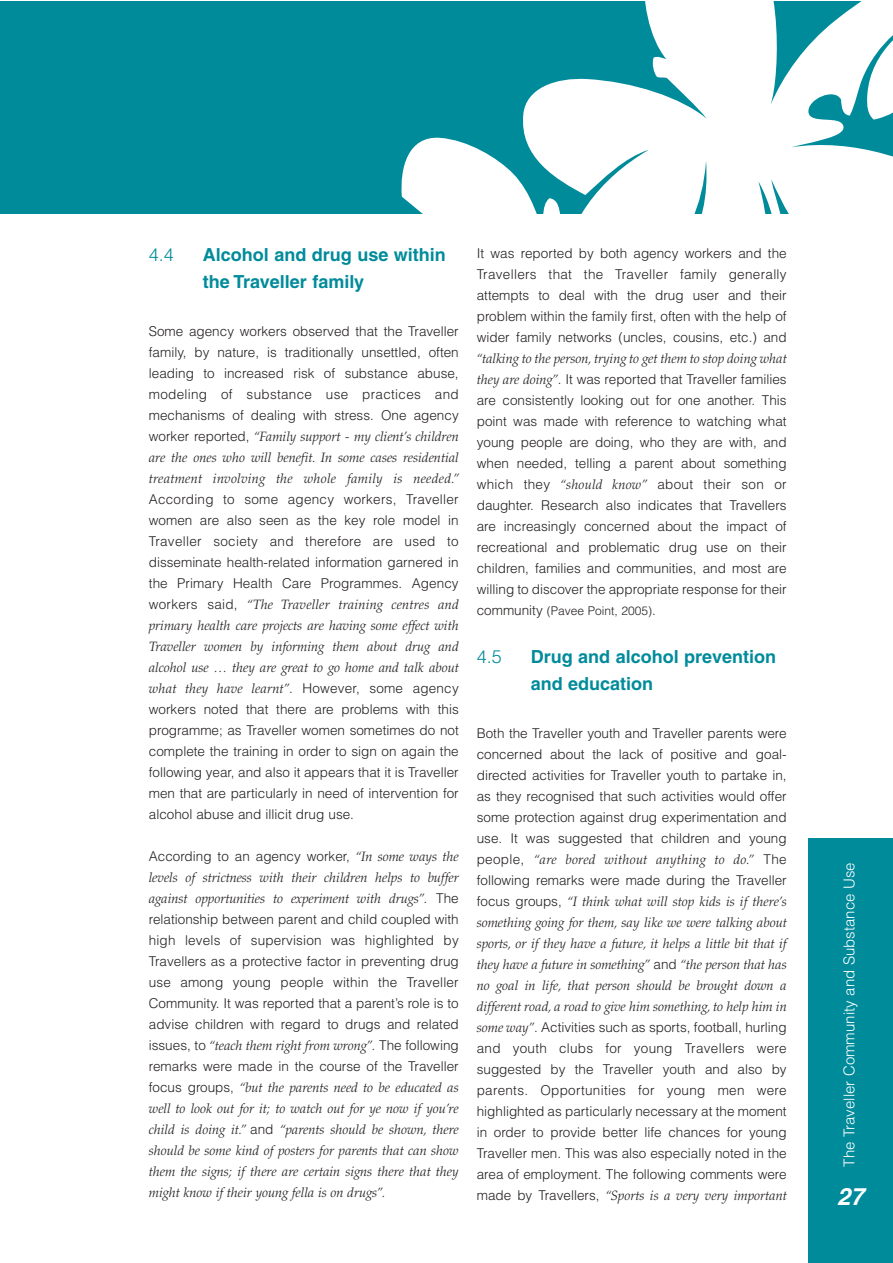
<style>
.page{position:relative;width:893px;height:1263px;background:#fff}
.page>*{position:absolute;margin:0;border:0;box-sizing:border-box;transform-origin:0 0}
.t1{font:italic 700 24px "Helvetica LT";color:#fff}
.t2{font:700 18px/27px "Helvetica LT";color:#008b9b}
.t3{font:300 18px "Helvetica LT";color:#008b9b}
.t4{font:300 15px "Helvetica LT";color:#fff}
.t5{font:300 13.5px/21px "Helvetica LT";color:#231f1f;text-align:justify}
.t6{font:italic 300 13.5px/21px "Palatino LT";color:#231f1f;text-align:justify}
.t7{font:italic 300 13.5px "Palatino LT";letter-spacing:.02em;color:#231f1f}
.t8{font:300 12px "Helvetica LT";color:#231f1f}
.s1{font-family:"Helvetica LT";font-style:normal}
.s2{font-family:"Palatino LT";font-style:italic}
.s3{font-size:13.5px}
</style>
<div class="page">
<div style="left:0;top:1px;width:893px;height:213px;background:#008b9b"></div>
<svg style="left:401px;top:1px;width:492px;height:213px;fill:#fff"></svg>
<div style="left:808px;top:838px;width:85px;height:425px;background:#008b9b"></div>
<h2 class="t3" style="left:149px;top:248px;width:27px">4.4</h2>
<h2 class="t2" style="left:203px;top:243px;width:245px">Alcohol and drug use within the Traveller family</h2>
<p class="t5" style="left:149px;top:322px;width:311px">Some agency workers observed that the Traveller family, by nature, is traditionally unsettled, often leading to increased risk of substance abuse, modeling of substance use practices and mechanisms of dealing with stress. One agency</p>
<p class="t6" style="left:149px;top:429px;width:311px"><span class="s1">worker reported,</span> “Family support - my client’s children are the ones who will benefit. In some cases residential treatment involving the whole family is needed.”</p>
<p class="t5" style="left:149px;top:490px;width:311px">According to some agency workers, Traveller women are also seen as the key role model in Traveller society and therefore are used to disseminate health-related information garnered in the Primary Health Care Programmes. Agency</p>
<p class="t6" style="left:149px;top:597px;width:311px"><span class="s1">workers said,</span> “The Traveller training centres and primary health care projects are having some effect with Traveller women by informing them about drug and alcohol use … they are great to go home and talk about what they have learnt”<span class="s1">. However, some agency</span></p>
<p class="t5" style="left:149px;top:700px;width:311px">workers noted that there are problems with this programme; as Traveller women sometimes do not complete the training in order to sign on again the following year, and also it appears that it is Traveller men that are particularly in need of intervention for alcohol abuse and illicit drug use.</p>
<p class="t5" style="left:149px;top:847px;width:311px">According to an agency worker, <span class="s2">“In some ways the</span></p>
<p class="t6" style="left:149px;top:870px;width:311px">levels of strictness with their children helps to buffer against opportunities to experiment with drugs”. <span class="s1">The</span></p>
<p class="t5" style="left:149px;top:910px;width:311px">relationship between parent and child coupled with high levels of supervision was highlighted by Travellers as a protective factor in preventing drug use among young people within the Traveller Community. It was reported that a parent’s role is to advise children with regard to drugs and related</p>
<p class="t6" style="left:149px;top:1038px;width:311px"><span class="s1">issues, to</span> “teach them right from wrong”. <span class="s1">The following</span></p>
<p class="t5" style="left:149px;top:1057px;width:311px">remarks were made in the course of the Traveller</p>
<p class="t6" style="left:149px;top:1080px;width:311px"><span class="s1">focus groups,</span> “but the parents need to be educated as well to look out for it; to watch out for ye now if you’re child is doing it.” <span class="s1">and</span> “parents should be shown, there should be some kind of posters for parents that can show them the signs; if there are certain signs there that they might know if their young fella is on drugs”.</p>
<p class="t5" style="left:477px;top:244px;width:311px">It was reported by both agency workers and the Travellers that the Traveller family generally attempts to deal with the drug user and their problem within the family first, often with the help of wider family networks (uncles, cousins, etc.) and</p>
<p class="t6" style="left:477px;top:351px;width:311px">“talking to the person, trying to get them to stop doing what</p>
<p class="t5" style="left:477px;top:370px;width:311px"><span class="s2">they are doing”</span>. It was reported that Traveller families are consistently looking out for one another. This point was made with reference to watching what young people are doing, who they are with, and when needed, telling a parent about something which they <span class="s2">“should know”</span> about their son or daughter. Research also indicates that Travellers are increasingly concerned about the impact of recreational and problematic drug use on their children, families and communities, and most are willing to discover the appropriate response for their</p>
<p class="t8" style="left:477px;top:606px;width:181px"><span class="s3">community</span> (Pavee Point, 2005)<span class="s3">.</span></p>
<h2 class="t3" style="left:477px;top:649px;width:27px">4.5</h2>
<h2 class="t2" style="left:531px;top:645px;width:247px">Drug and alcohol prevention and education</h2>
<p class="t5" style="left:477px;top:724px;width:311px">Both the Traveller youth and Traveller parents were concerned about the lack of positive and goal&shy;directed activities for Traveller youth to partake in, as they recognised that such activities would offer some protection against drug experimentation and use. It was suggested that children and young</p>
<p class="t7" style="left:477px;top:854px;width:311px"><span class="s1">people,</span> “are bored without anything to do.” <span class="s1">The</span></p>
<p class="t5" style="left:477px;top:871px;width:311px">following remarks were made during the Traveller</p>
<p class="t6" style="left:477px;top:894px;width:311px"><span class="s1">focus groups,</span> “I think what will stop kids is if there’s something going for them, say like we were talking about sports, or if they have a future, it helps a little bit that if they have a future in something” <span class="s1">and</span> “the person that has no goal in life, that person should be brought down a different road, a road to give him something, to help him in</p>
<p class="t5" style="left:477px;top:1018px;width:311px"><span class="s2">some way”</span>. Activities such as sports, football, hurling and youth clubs for young Travellers were suggested by the Traveller youth and also by parents. Opportunities for young men were highlighted as particularly necessary at the moment in order to provide better life chances for young Traveller men. This was also especially noted in the area of employment. The following comments were</p>
<p class="t6" style="left:477px;top:1188px;width:311px"><span class="s1">made by Travellers,</span> “Sports is a very very important</p>
<p class="t4" style="left:843px;top:1166px;width:306px;rotate:-90deg">The Traveller Community and Substance Use</p>
<h1 class="t1" style="left:837px;top:1187px;width:28px">27</h1>
</div>
